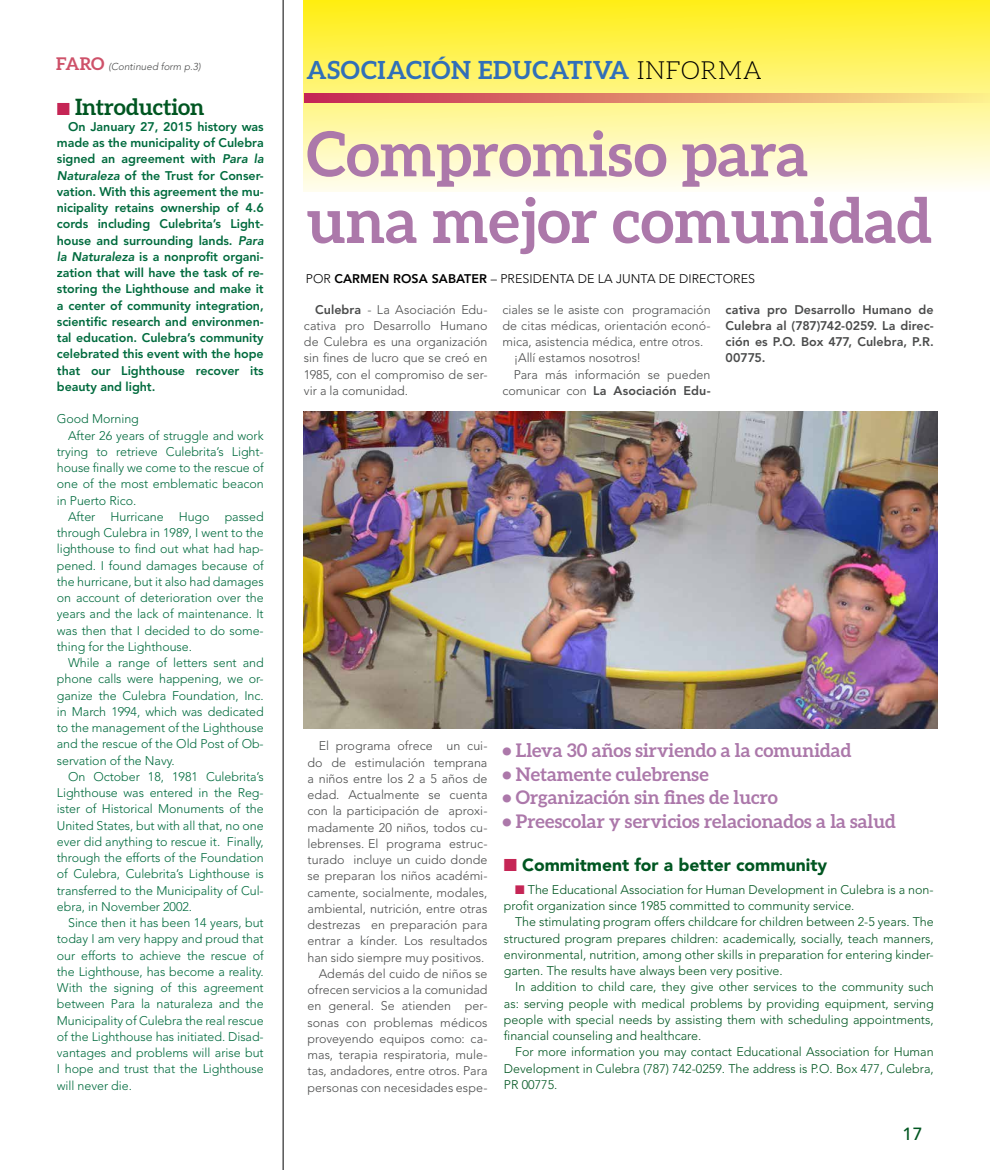
<style>
.page{position:relative;width:990px;height:1170px;background:#fff}
.page>*{position:absolute;margin:0;border:0;box-sizing:border-box;transform-origin:0 0}
.t1{font:700 62.12px/66.6px "Aleo";color:#ac78aa}
.t2{font:700 25px "Aleo";letter-spacing:.025em;color:#316fb8}
.t3{font:700 22.5px "Aleo";letter-spacing:-.005em;color:#005621}
.t4{font:700 18.75px "Aleo";color:#ac78aa}
.t5{font:900 17.5px "Avenir LT Std";color:#005621}
.t6{font:500 17.5px "Avenir LT Std";color:#005621}
.t7{font:300 12.5px "Avenir LT Std";letter-spacing:-.005em;color:#006b3e}
.t8{font:300 12.5px/16.2px "Avenir LT Std";color:#4a4b4b;text-align:justify}
.t9{font:300 12.5px/16.2px "Avenir LT Std";color:#005621;text-align:justify}
.t10{font:800 12.5px/16.2px "Avenir LT Std";letter-spacing:-.005em;color:#006b3e;text-align:justify}
.t11{font:800 12.5px/16.2px "Avenir LT Std";letter-spacing:.005em;color:#4a4b4b;text-align:justify}
.t12{font:300 12.5px "Avenir LT Std";letter-spacing:.005em;color:#000}
.t13{font:italic 300 10px "Avenir LT Std";color:#4a4b4b}
.s1{font-family:"Aleo";font-weight:700;font-style:normal;font-size:17.5px;color:#ce5169}
.s2{color:#c52555}
.s3{font-style:italic}
.s4{font-weight:300;color:#000}
.s5{font-weight:800}
.s6{font-weight:300}
</style>
<div class="page">
<div style="left:303px;top:0;width:687px;height:191px;background:linear-gradient(to bottom,#ffee16,#fffef4)"></div>
<svg style="left:304px;top:93px;width:686px;height:10px;background:#e08a6e"></svg>
<img style="left:304px;top:411px;width:633px;height:318px">
<hr style="left:283px;top:0;width:1px;height:1170px;background:#000">
<p class="t13" style="left:56px;top:61px;width:146px"><span class="s1">FARO</span> (Continued form p.3)</p>
<h3 class="t3" style="left:57px;top:94px;width:149px"><span class="s2">■</span> Introduction</h3>
<p class="t10" style="left:57px;top:119px;width:208px;text-indent:11px">On January 27, 2015 history was made as the municipality of Culebra signed an agreement with <span class="s3">Para la Naturaleza</span> of the Trust for Conser&shy;vation. With this agreement the mu&shy;nicipality retains ownership of 4.6 cords including Culebrita’s Light&shy;house and surrounding lands. <span class="s3">Para la Naturaleza</span> is a nonprofit organi&shy;zation that will have the task of re&shy;storing the Lighthouse and make it a center of community integration, scientific research and environmen&shy;tal education. Culebra’s community celebrated this event with the hope that our Lighthouse recover its beauty and light.</p>
<p class="t7" style="left:57px;top:412px;width:84px">Good Morning</p>
<p class="t7" style="left:68px;top:428px;width:197px">After 26 years of struggle and work</p>
<p class="t7" style="left:57px;top:444px;width:208px">trying to retrieve Culebrita’s Light-</p>
<p class="t7" style="left:57px;top:461px;width:208px">house finally we come to the rescue of</p>
<p class="t7" style="left:57px;top:477px;width:208px">one of the most emblematic beacon</p>
<p class="t7" style="left:57px;top:493px;width:81px">in Puerto Rico.</p>
<p class="t7" style="left:68px;top:509px;width:197px">After Hurricane Hugo passed</p>
<p class="t7" style="left:57px;top:526px;width:208px">through Culebra in 1989, I went to the</p>
<p class="t7" style="left:57px;top:542px;width:208px">lighthouse to find out what had hap-</p>
<p class="t7" style="left:57px;top:558px;width:208px">pened. I found damages because of</p>
<p class="t7" style="left:57px;top:574px;width:208px">the hurricane, but it also had damages</p>
<p class="t7" style="left:57px;top:591px;width:208px">on account of deterioration over the</p>
<p class="t7" style="left:57px;top:607px;width:208px">years and the lack of maintenance. It</p>
<p class="t7" style="left:57px;top:623px;width:208px">was then that I decided to do some-</p>
<p class="t7" style="left:57px;top:639px;width:137px">thing for the Lighthouse.</p>
<p class="t7" style="left:68px;top:656px;width:197px">While a range of letters sent and</p>
<p class="t7" style="left:57px;top:672px;width:208px">phone calls were happening, we or-</p>
<p class="t7" style="left:57px;top:688px;width:208px">ganize the Culebra Foundation, Inc.</p>
<p class="t7" style="left:57px;top:704px;width:208px">in March 1994, which was dedicated</p>
<p class="t7" style="left:57px;top:721px;width:208px">to the management of the Lighthouse</p>
<p class="t7" style="left:57px;top:737px;width:208px">and the rescue of the Old Post of Ob-</p>
<p class="t7" style="left:57px;top:753px;width:119px">servation of the Navy.</p>
<p class="t7" style="left:68px;top:769px;width:197px">On October 18, 1981 Culebrita’s</p>
<p class="t7" style="left:57px;top:786px;width:208px">Lighthouse was entered in the Reg-</p>
<p class="t7" style="left:57px;top:802px;width:208px">ister of Historical Monuments of the</p>
<p class="t7" style="left:57px;top:818px;width:208px">United States, but with all that, no one</p>
<p class="t7" style="left:57px;top:834px;width:208px">ever did anything to rescue it. Finally,</p>
<p class="t7" style="left:57px;top:851px;width:208px">through the efforts of the Foundation</p>
<p class="t7" style="left:57px;top:867px;width:208px">of Culebra, Culebrita’s Lighthouse is</p>
<p class="t7" style="left:57px;top:883px;width:208px">transferred to the Municipality of Cul-</p>
<p class="t7" style="left:57px;top:899px;width:137px">ebra, in November 2002.</p>
<p class="t7" style="left:68px;top:916px;width:197px">Since then it has been 14 years, but</p>
<p class="t7" style="left:57px;top:932px;width:208px">today I am very happy and proud that</p>
<p class="t7" style="left:57px;top:948px;width:208px">our efforts to achieve the rescue of</p>
<p class="t7" style="left:57px;top:964px;width:208px">the Lighthouse, has become a reality.</p>
<p class="t7" style="left:57px;top:981px;width:208px">With the signing of this agreement</p>
<p class="t7" style="left:57px;top:997px;width:208px">between Para la naturaleza and the</p>
<p class="t7" style="left:57px;top:1013px;width:208px">Municipality of Culebra the real rescue</p>
<p class="t7" style="left:57px;top:1029px;width:208px">of the Lighthouse has initiated. Disad-</p>
<p class="t7" style="left:57px;top:1046px;width:208px">vantages and problems will arise but</p>
<p class="t7" style="left:57px;top:1062px;width:208px">I hope and trust that the Lighthouse</p>
<p class="t7" style="left:57px;top:1078px;width:77px">will never die.</p>
<h2 class="t2" style="left:307px;top:55px;width:457px">ASOCIACIÓN EDUCATIVA <span class="s4">INFORMA</span></h2>
<h1 class="t1" style="left:307px;top:119px;width:627px">Compromiso para una mejor comunidad</h1>
<p class="t12" style="left:306px;top:271px;width:451px">POR <span class="s5">CARMEN ROSA SABATER</span> – PRESIDENTA DE LA JUNTA DE DIRECTORES</p>
<p class="t8" style="left:304px;top:301px;width:185px;text-indent:11px"><span class="s5">Culebra</span> - La Asociación Edu&shy;cativa pro Desarrollo Humano de Culebra es una organización sin fines de lucro que se creó en 1985, con el compromiso de ser&shy;vir a la comunidad.</p>
<p class="t8" style="left:502px;top:301px;width:210px">ciales se le asiste con programación</p>
<p class="t8" style="left:502px;top:318px;width:210px">de citas médicas, orientación econó-</p>
<p class="t8" style="left:502px;top:334px;width:202px">mica, asistencia médica, entre otros.</p>
<p class="t8" style="left:514px;top:350px;width:129px">¡Allí estamos nosotros!</p>
<p class="t8" style="left:514px;top:366px;width:198px">Para más información se pueden</p>
<p class="t11" style="left:502px;top:383px;width:210px"><span class="s6">comunicar con</span> La Asociación Edu-</p>
<p class="t11" style="left:726px;top:301px;width:210px">cativa pro Desarrollo Humano de Culebra al (787)742-0259. La direc&shy;ción es P.O. Box 477, Culebra, P.R.<br>00775.</p>
<p class="t8" style="left:308px;top:738px;width:182px;text-align:right">El programa ofrece un cui&shy;do de estimulación temprana a niños entre los 2 a 5 años de edad. Actualmente se cuenta con la participación de aproxi&shy;madamente 20 niños, todos cu&shy;lebrenses. El programa estruc&shy;turado incluye un cuido donde se preparan los niños académi&shy;camente, socialmente, modales, ambiental, nutrición, entre otras destrezas en preparación para entrar a kínder. Los resultados han sido siempre muy positivos.<br>Además del cuido de niños se ofrecen servicios a la comunidad en general. Se atienden per&shy;sonas con problemas médicos proveyendo equipos como: ca&shy;mas, terapia respiratoria, mule&shy;tas, andadores, entre otros. Para personas con necesidades espe-</p>
<h3 class="t4" style="left:502px;top:739px;width:350px">• Lleva 30 años sirviendo a la comunidad</h3>
<h3 class="t4" style="left:502px;top:763px;width:208px">• Netamente culebrense</h3>
<h3 class="t4" style="left:502px;top:787px;width:277px">• Organización sin fines de lucro</h3>
<h3 class="t4" style="left:502px;top:811px;width:395px">• Preescolar y servicios relacionados a la salud</h3>
<h3 class="t5" style="left:504px;top:854px;width:325px"><span class="s2">■</span> Commitment for a better community</h3>
<p class="t9" style="left:504px;top:881px;width:431px;text-indent:11px"><span class="s2">■</span> The Educational Association for Human Development in Culebra is a non&shy;profit organization since 1985 committed to community service.</p>
<p class="t9" style="left:504px;top:914px;width:431px;text-indent:11px">The stimulating program offers childcare for children between 2-5 years. The structured program prepares children: academically, socially, teach manners, environmental, nutrition, among other skills in preparation for entering kinder&shy;garten. The results have always been very positive.</p>
<p class="t9" style="left:504px;top:979px;width:431px;text-indent:11px">In addition to child care, they give other services to the community such as: serving people with medical problems by providing equipment, serving people with special needs by assisting them with scheduling appointments, financial counseling and healthcare.</p>
<p class="t9" style="left:504px;top:1044px;width:431px;text-indent:11px">For more information you may contact Educational Association for Human Development in Culebra (787) 742-0259. The address is P.O. Box 477, Culebra, PR 00775.</p>
<h3 class="t6" style="left:903px;top:1124px;width:21px">17</h3>
</div>
